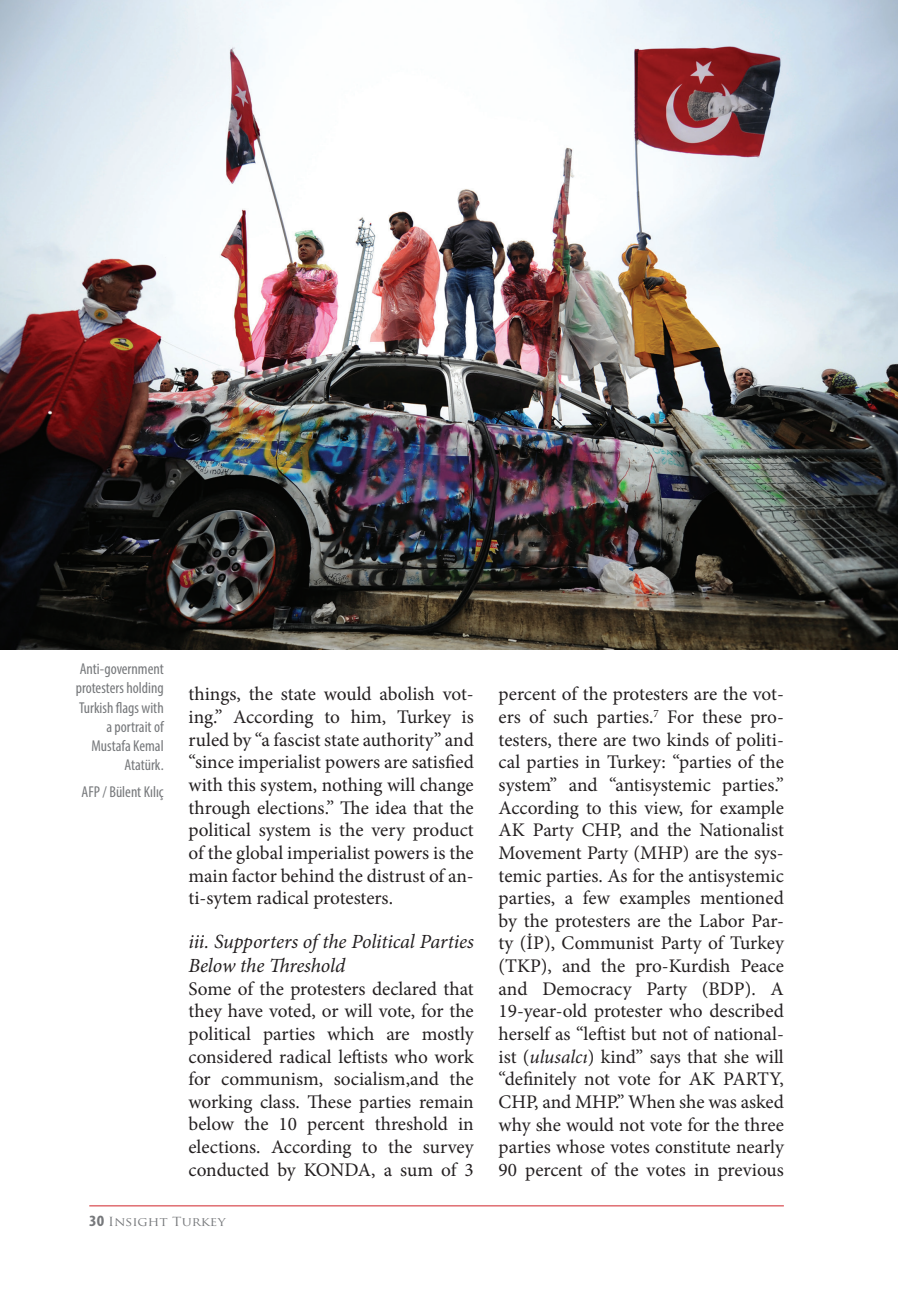
<style>
.page{position:relative;width:898px;height:1290px;background:#fff}
.page>*{position:absolute;margin:0;border:0;box-sizing:border-box;transform-origin:0 0}
.t1{font:italic 20.12px/23.6px "Minion Pro";letter-spacing:-.01em;color:#231f20}
.t2{font:19.25px/22.6px "Minion Pro";letter-spacing:-.005em;color:#231f20;text-align:justify}
.t3{font:condensed 15.75px/19.2px "Myriad Pro";color:#76787b;text-align:right}
.t4{font:12.25px "Trajan Pro";color:#76787b;scale:1.11 1}
.s1{font-family:"Myriad Pro";font-weight:700;font-stretch:condensed;font-size:15.75px}
.s2{font-style:italic}
</style>
<div class="page">
<hr style="left:89px;top:1205px;width:695px;height:1px;background:#d1232a">
<img style="left:0;top:0;width:898px;height:650px">
<p class="t3" style="left:76px;top:659px;width:89px">Anti-government protesters holding<br>Turkish flags with a portrait of<br>Mustafa Kemal<br>Atatürk.</p>
<p class="t3" style="left:81px;top:782px;width:84px">AFP / Bülent Kılıç</p>
<p class="t2" style="left:189px;top:683px;width:287px">things, the state would abolish vot&shy;ing.” According to him, Turkey is ruled by “a fascist state authority” and “since imperialist powers are satisfied with this system, nothing will change through elections.” The idea that the political system is the very product of the global imperialist powers is the main factor behind the distrust of an&shy;ti-sytem radical protesters.</p>
<p class="t1" style="left:189px;top:930px;width:287px">iii. Supporters of the Political Parties<br>Below the Threshold</p>
<p class="t2" style="left:189px;top:977px;width:287px">Some of the protesters declared that they have voted, or will vote, for the political parties which are mostly considered radical leftists who work for communism, socialism,and the working class. These parties remain below the 10 percent threshold in elections. According to the survey conducted by KONDA, a sum of 3</p>
<p class="t4" style="left:89px;top:1213px;width:124px"><span class="s1">30</span> Insight Turkey</p>
<p class="t2" style="left:499px;top:683px;width:287px">percent of the protesters are the vot&shy;ers of such parties.<sup>7</sup> For these pro&shy;testers, there are two kinds of politi&shy;cal parties in Turkey: “parties of the system” and “antisystemic parties.” According to this view, for example AK Party CHP, and the Nationalist Movement Party (MHP) are the sys&shy;temic parties. As for the antisystemic parties, a few examples mentioned by the protesters are the Labor Par&shy;ty (İP), Communist Party of Turkey (TKP), and the pro-Kurdish Peace and Democracy Party (BDP). A 19-year-old protester who described herself as “leftist but not of national&shy;ist (<span class="s2">ulusalcı</span>) kind” says that she will “definitely not vote for AK PARTY, CHP, and MHP.” When she was asked why she would not vote for the three parties whose votes constitute nearly 90 percent of the votes in previous</p>
</div>
